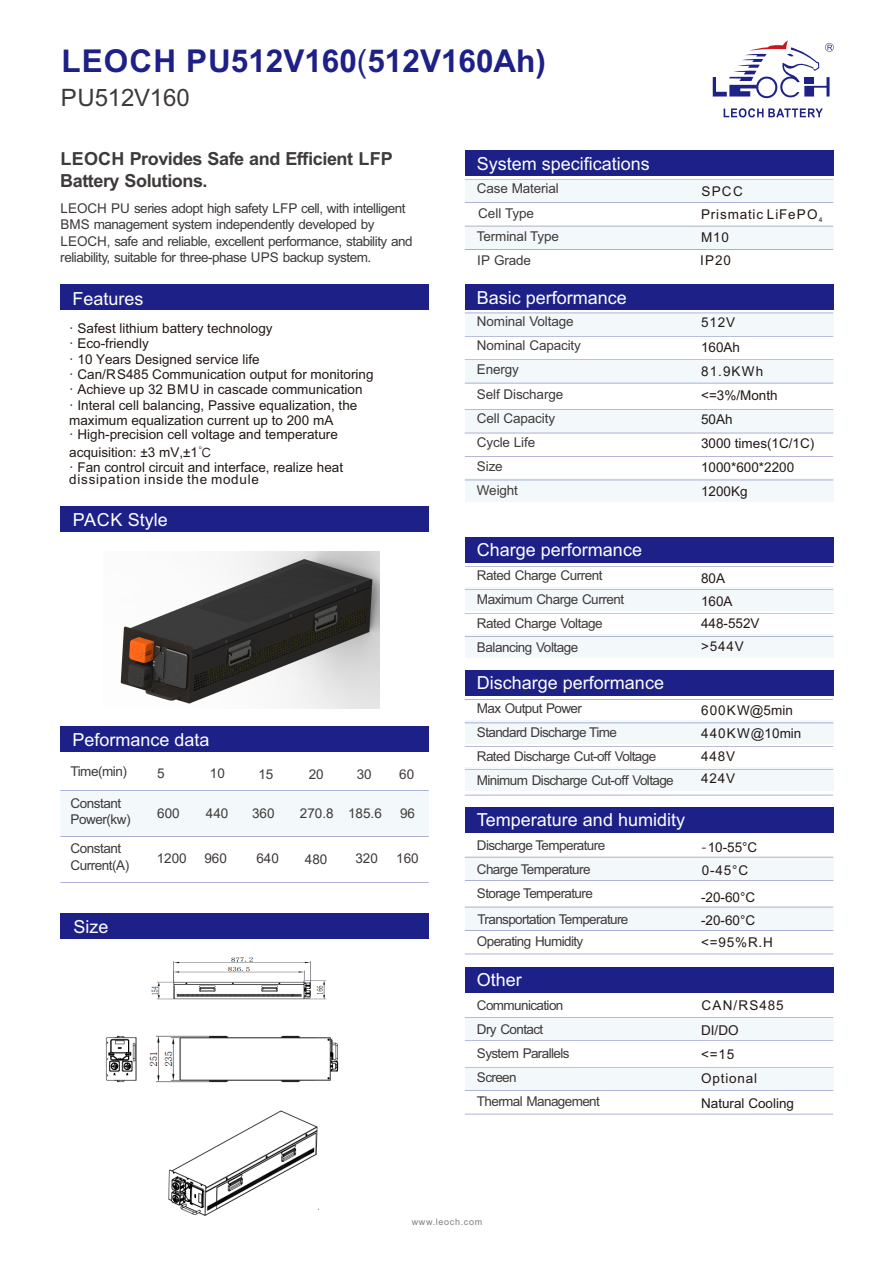
<style>
.page{position:relative;width:893px;height:1263px;background:#fff}
.page>*{position:absolute;margin:0;border:0;box-sizing:border-box;transform-origin:0 0}
.t1{font:700 31.5px "Arial";color:#1d2087}
.t2{font:24px "Arial";letter-spacing:-.01em;color:#3e3a39}
.t3{font:18px "Arial";color:#fff}
.t4{font:700 18px/21.6px "Arial";letter-spacing:-.025em;color:#3e3a39}
.t5{font:13.5px/24px "Arial";letter-spacing:-.035em;color:#3e3a39}
.t6{font:13.5px/24px "Arial";color:#231916}
.t7{font:13.5px/24.2px "Arial";letter-spacing:-.01em;color:#3e3a39}
.t8{font:13.5px/24.5px "Arial";letter-spacing:.06em;color:#231916}
.t9{font:13.5px "Arial";letter-spacing:.055em;color:#231916}
.t10{font:13.5px "Arial";letter-spacing:-.005em;color:#3e3a39}
.t11{font:9px "Arial";letter-spacing:.075em;color:#807f80}
.s1{font-weight:400}
.s2{font-family:"Sim Hei"}
.s3{font-family:"Malgun Gothic"}
</style>
<div class="page">
<div style="left:60px;top:790px;width:369px;height:46px;background:#f3f8fb"></div>
<div style="left:60px;top:285px;width:369px;height:25px;background:#1d2087"></div>
<div style="left:60px;top:506px;width:369px;height:25px;background:#1d2087"></div>
<div style="left:465px;top:179px;width:368px;height:24px;background:#f3f8fb"></div>
<hr style="left:465px;top:179px;width:368px;height:1px;background:#bfc4df">
<hr style="left:465px;top:202px;width:368px;height:1px;background:#aeb2d5">
<div style="left:465px;top:226px;width:368px;height:23px;background:#f3f8fb"></div>
<hr style="left:465px;top:226px;width:368px;height:1px;background:#c6cbe2">
<hr style="left:465px;top:249px;width:368px;height:1px;background:#a9add2">
<div style="left:465px;top:150px;width:368px;height:26px;background:#1d2087"></div>
<div style="left:465px;top:588px;width:368px;height:23px;background:#f3f8fb"></div>
<hr style="left:465px;top:566px;width:368px;height:1px;background:#bdbedc">
<hr style="left:465px;top:589px;width:368px;height:1px;background:#b9bddb">
<div style="left:465px;top:634px;width:368px;height:24px;background:#f3f8fb"></div>
<hr style="left:465px;top:613px;width:368px;height:1px;background:#c4c5df">
<hr style="left:465px;top:636px;width:368px;height:1px;background:#b2b6d7">
<div style="left:465px;top:537px;width:368px;height:26px;background:#1d2087"></div>
<div style="left:465px;top:721px;width:368px;height:23px;background:#f3f8fb"></div>
<hr style="left:465px;top:699px;width:368px;height:1px;background:#b3b4d7">
<hr style="left:465px;top:723px;width:368px;height:1px;background:#d9deed">
<div style="left:465px;top:768px;width:368px;height:23px;background:#f3f8fb"></div>
<hr style="left:465px;top:746px;width:368px;height:1px;background:#babbda">
<hr style="left:465px;top:769px;width:368px;height:1px;background:#babfdc">
<hr style="left:465px;top:795px;width:368px;height:1px;background:#cdcee4">
<div style="left:465px;top:671px;width:368px;height:25px;background:#1d2087"></div>
<div style="left:465px;top:857px;width:368px;height:23px;background:#f3f8fb"></div>
<hr style="left:465px;top:857px;width:368px;height:1px;background:#c0c5df">
<hr style="left:465px;top:880px;width:368px;height:1px;background:#adb1d5">
<div style="left:465px;top:907px;width:368px;height:23px;background:#f3f8fb"></div>
<hr style="left:465px;top:907px;width:368px;height:1px;background:#c9cde4">
<hr style="left:465px;top:930px;width:368px;height:1px;background:#abb0d4">
<hr style="left:465px;top:954px;width:368px;height:1px;background:#d9daeb">
<div style="left:465px;top:808px;width:368px;height:25px;background:#1d2087"></div>
<div style="left:465px;top:1017px;width:368px;height:24px;background:#f3f8fb"></div>
<hr style="left:465px;top:1017px;width:368px;height:1px;background:#b5bad9">
<hr style="left:465px;top:1040px;width:368px;height:1px;background:#b8bcdb">
<div style="left:465px;top:1067px;width:368px;height:23px;background:#f3f8fb"></div>
<hr style="left:465px;top:1067px;width:368px;height:1px;background:#bec2de">
<hr style="left:465px;top:1090px;width:368px;height:1px;background:#b0b5d7">
<hr style="left:465px;top:1114px;width:368px;height:1px;background:#cecee5">
<div style="left:465px;top:967px;width:368px;height:26px;background:#1d2087"></div>
<div style="left:465px;top:313px;width:368px;height:23px;background:#f3f8fb"></div>
<hr style="left:465px;top:313px;width:368px;height:1px;background:#d7dceb">
<hr style="left:465px;top:336px;width:368px;height:1px;background:#b9bedc">
<div style="left:465px;top:360px;width:368px;height:23px;background:#f3f8fb"></div>
<hr style="left:465px;top:383px;width:368px;height:1px;background:#c9cae2">
<div style="left:465px;top:410px;width:368px;height:23px;background:#f3f8fb"></div>
<hr style="left:465px;top:409px;width:368px;height:1px;background:#b5bad9">
<hr style="left:465px;top:433px;width:368px;height:1px;background:#d2d3e7">
<div style="left:465px;top:478px;width:368px;height:23px;background:#f3f8fb"></div>
<hr style="left:465px;top:456px;width:368px;height:1px;background:#b6b7d8">
<hr style="left:465px;top:480px;width:368px;height:1px;background:#cfd4e7">
<div style="left:465px;top:284px;width:368px;height:25px;background:#1d2087"></div>
<div style="left:60px;top:726px;width:369px;height:25px;background:#1d2087"></div>
<div style="left:60px;top:913px;width:369px;height:25px;background:#1d2087"></div>
<hr style="left:60px;top:790px;width:369px;height:1px;background:#afb4d6">
<hr style="left:60px;top:836px;width:369px;height:1px;background:#abb0d4">
<hr style="left:60px;top:882px;width:369px;height:1px;background:#b1b2d5">
<svg style="left:713px;top:40px;width:121px;height:58px"></svg>
<svg style="left:724px;top:108px;width:99px;height:9px"></svg>
<img style="left:151px;top:957px;width:176px;height:43px">
<img style="left:105px;top:1035px;width:234px;height:48px">
<img style="left:168px;top:1110px;width:151px;height:106px">
<img style="left:120px;top:552px;width:259px;height:156px">
<h1 class="t1" style="left:61px;top:49px;width:486px">LEOCH PU512V160<span class="s1">(</span>512V160Ah)</h1>
<h2 class="t2" style="left:61px;top:88px;width:131px">PU512V160</h2>
<h3 class="t4" style="left:60px;top:150px;width:334px">LEOCH Provides Safe and Efficient LFP<br>Battery Solutions.</h3>
<p class="t5" style="left:60px;top:201px;width:354px;line-height:16.2px">LEOCH PU series adopt high safety LFP cell, with intelligent BMS management system independently developed by LEOCH, safe and reliable, excellent performance, stability and reliability, suitable for three-phase UPS backup system.</p>
<h3 class="t3" style="left:72px;top:292px;width:73px">Features</h3>
<p class="t6" style="left:69px;top:322px;width:205px;line-height:15.6px">· Safest lithium battery technology · Eco-friendly<br>· 10 Years Designed service life</p>
<p class="t6" style="left:69px;top:368px;width:306px;line-height:15.6px">· Can/RS485 Communication output for monitoring · Achieve up 32 BMU in cascade communication<br>· Interal cell balancing, Passive equalization, the</p>
<p class="t6" style="left:69px;top:414px;width:270px;line-height:14.7px">maximum equalization current up to 200 mA · High-precision cell voltage and temperature</p>
<p class="t6" style="left:69px;top:445px;width:275px;line-height:15.5px">acquisition: ±3 mV,±1<span class="s2">℃<br></span>· Fan control circuit and interface, realize heat</p>
<p class="t9" style="left:69px;top:474px;width:191px">dissipation inside the module</p>
<h3 class="t3" style="left:73px;top:513px;width:96px">PACK Style</h3>
<h3 class="t3" style="left:72px;top:733px;width:139px">Peformance data</h3>
<p class="t5" style="left:71px;top:760px;width:58px">Time(min)</p>
<p class="t5" style="left:71px;top:796px;width:61px;line-height:16.5px">Constant<br>Power(kw)</p>
<p class="t5" style="left:71px;top:842px;width:60px;line-height:16.5px">Constant<br>Current(A)</p>
<h3 class="t3" style="left:74px;top:919px;width:37px">Size</h3>
<p class="t5" style="left:157px;top:761px;width:9px">5</p>
<p class="t5" style="left:157px;top:801px;width:24px">600</p>
<p class="t5" style="left:157px;top:846px;width:32px">1200</p>
<p class="t5" style="left:210px;top:762px;width:17px">10</p>
<p class="t5" style="left:258px;top:763px;width:17px">15</p>
<p class="t5" style="left:309px;top:764px;width:17px">20</p>
<p class="t5" style="left:357px;top:764px;width:17px">30</p>
<p class="t5" style="left:399px;top:763px;width:17px">60</p>
<p class="t5" style="left:206px;top:802px;width:24px">440</p>
<p class="t5" style="left:252px;top:801px;width:24px">360</p>
<p class="t5" style="left:300px;top:801px;width:83px">270.8 185.6</p>
<p class="t5" style="left:400px;top:801px;width:17px">96</p>
<p class="t5" style="left:204px;top:846px;width:24px">960</p>
<p class="t5" style="left:256px;top:846px;width:24px">640</p>
<p class="t5" style="left:305px;top:847px;width:24px">480</p>
<p class="t5" style="left:355px;top:846px;width:24px">320</p>
<p class="t5" style="left:396px;top:847px;width:24px">160</p>
<h3 class="t3" style="left:477px;top:156px;width:175px">System specifications</h3>
<p class="t7" style="left:477px;top:177px;width:83px">Case Material</p>
<p class="t7" style="left:477px;top:225px;width:84px">Terminal Type</p>
<p class="t10" style="left:478px;top:208px;width:57px">Cell Type</p>
<p class="t5" style="left:477px;top:249px;width:55px">IP Grade</p>
<h3 class="t3" style="left:477px;top:291px;width:152px">Basic performance</h3>
<p class="t7" style="left:477px;top:311px;width:106px">Nominal Voltage<br>Nominal Capacity<br>Energy<br>Self Discharge</p>
<p class="t7" style="left:477px;top:431px;width:60px">Cycle Life<br>Size<br>Weight</p>
<p class="t7" style="left:477px;top:407px;width:80px">Cell Capacity</p>
<p class="t8" style="left:700px;top:181px;width:124px;line-height:23px">SPCC<br>Prismatic LiFePO<sub>4<br></sub>M10<br>IP20</p>
<p class="t6" style="left:701px;top:312px;width:115px">512V<br>160Ah<br>81.9KWh &lt;=3%/Month<br>50Ah<br>3000 times(1C/1C)<br>1000*600*2200<br>1200Kg</p>
<h3 class="t3" style="left:477px;top:543px;width:167px">Charge performance</h3>
<p class="t5" style="left:477px;top:564px;width:149px">Rated Charge Current<br>Maximum Charge Current<br>Rated Charge Voltage<br>Balancing Voltage</p>
<h3 class="t3" style="left:477px;top:676px;width:189px">Discharge performance</h3>
<p class="t5" style="left:477px;top:698px;width:198px">Max Output Power<br>Standard Discharge Time<br>Rated Discharge Cut-off Voltage<br>Minimum Discharge Cut-off Voltage</p>
<h3 class="t3" style="left:477px;top:813px;width:210px">Temperature and humidity</h3>
<p class="t5" style="left:477px;top:835px;width:130px">Discharge Temperature<br>Charge Temperature<br>Storage Temperature</p>
<p class="t5" style="left:477px;top:931px;width:108px">Operating Humidity</p>
<p class="t5" style="left:477px;top:908px;width:153px">Transportation Temperature</p>
<h3 class="t3" style="left:477px;top:972px;width:47px">Other</h3>
<p class="t5" style="left:477px;top:994px;width:124px">Communication<br>Dry Contact<br>System Parallels<br>Screen<br>Thermal Management</p>
<p class="t6" style="left:701px;top:566px;width:60px;line-height:22.8px">80A<br>160A<br>448-552V &gt;544V</p>
<p class="t8" style="left:701px;top:699px;width:102px;line-height:22.8px">600KW@5min<br>440KW@10min<br>448V<br>424V</p>
<p class="t6" style="left:701px;top:836px;width:58px;line-height:23px"><span class="s3">-</span>10-55°C<br>0-45°C</p>
<p class="t6" style="left:701px;top:887px;width:73px;line-height:22.6px">-20-60°C -20-60°C &lt;=95%R.H</p>
<p class="t8" style="left:701px;top:994px;width:84px">CAN/RS485<br>DI/DO<br>&lt;=15<br>Optional</p>
<p class="t6" style="left:701px;top:1092px;width:95px">Natural Cooling</p>
<p class="t11" style="left:412px;top:1218px;width:72px">www.leoch.com</p>
</div>
